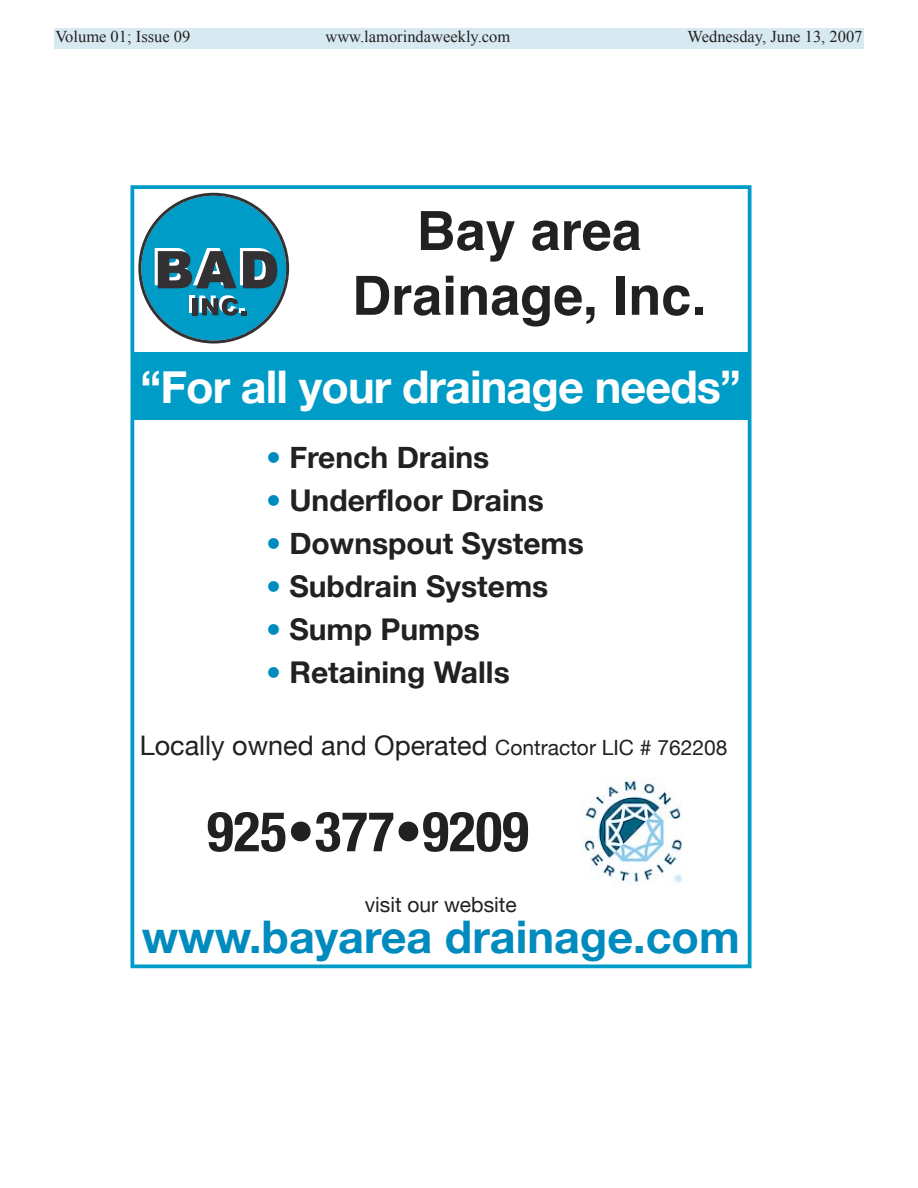
<style>
.page{position:relative;width:918px;height:1188px;background:#fff}
.page>*{position:absolute;margin:0;border:0;box-sizing:border-box;transform-origin:0 0}
.t1{font:700 condensed 55.5px "Helvetica Neue";color:#232021}
.t2{font:700 54px/64.8px "Helvetica";color:#232021;text-align:center}
.t3{font:700 45px "Helvetica Neue";letter-spacing:-.02em;color:#fff}
.t4{font:700 45px "Helvetica Neue";color:#008bbe}
.t5{font:700 30px "Helvetica Neue";color:#232021}
.t6{font:27px "Helvetica Neue";color:#232021}
.t7{font:21px "Helvetica Neue";color:#232021}
.t8{font:16.5px "Times New Roman";color:#232021}
.s1{color:#008bbe}
.s2{font-size:21px}
</style>
<div class="page">
<div style="left:626px;top:28px;width:238px;height:21px;background:#d7e9f1"></div>
<div style="left:54px;top:28px;width:574px;height:21px;background:#d7e9f1"></div>
<img style="left:582px;top:778px;width:100px;height:107px">
<div style="left:130px;top:185px;width:621px;height:783px;border:4px solid #009cc8"></div>
<div style="left:134px;top:352px;width:613px;height:68px;background:#009cc8"></div>
<svg style="left:138px;top:193px;width:151px;height:151px"></svg>
<p class="t8" style="left:55px;top:28px;width:136px">Volume 01; Issue 09</p>
<p class="t8" style="left:326px;top:28px;width:186px">www.lamorindaweekly.com</p>
<p class="t8" style="left:688px;top:28px;width:176px">Wednesday, June 13, 2007</p>
<h2 class="t2" style="left:352px;top:203px;width:356px">Bay area<br>Drainage, Inc.</h2>
<h3 class="t3" style="left:140px;top:359px;width:602px">“For all your drainage needs”</h3>
<p class="t5" style="left:266px;top:439px;width:225px"><span class="s1">•</span> French Drains</p>
<p class="t5" style="left:266px;top:482px;width:279px"><span class="s1">•</span> Underfloor Drains</p>
<p class="t5" style="left:266px;top:525px;width:319px"><span class="s1">•</span> Downspout Systems</p>
<p class="t5" style="left:266px;top:568px;width:284px"><span class="s1">•</span> Subdrain Systems</p>
<p class="t5" style="left:266px;top:611px;width:215px"><span class="s1">•</span> Sump Pumps</p>
<p class="t5" style="left:266px;top:654px;width:245px"><span class="s1">•</span> Retaining Walls</p>
<p class="t6" style="left:140px;top:730px;width:589px">Locally owned and Operated <span class="s2">Contractor LIC # 762208</span></p>
<h1 class="t1" style="left:207px;top:798px;width:323px">925•377•9209</h1>
<p class="t7" style="left:365px;top:892px;width:154px">visit our website</p>
<h3 class="t4" style="left:142px;top:909px;width:600px">www.bayarea drainage.com</h3>
</div>
